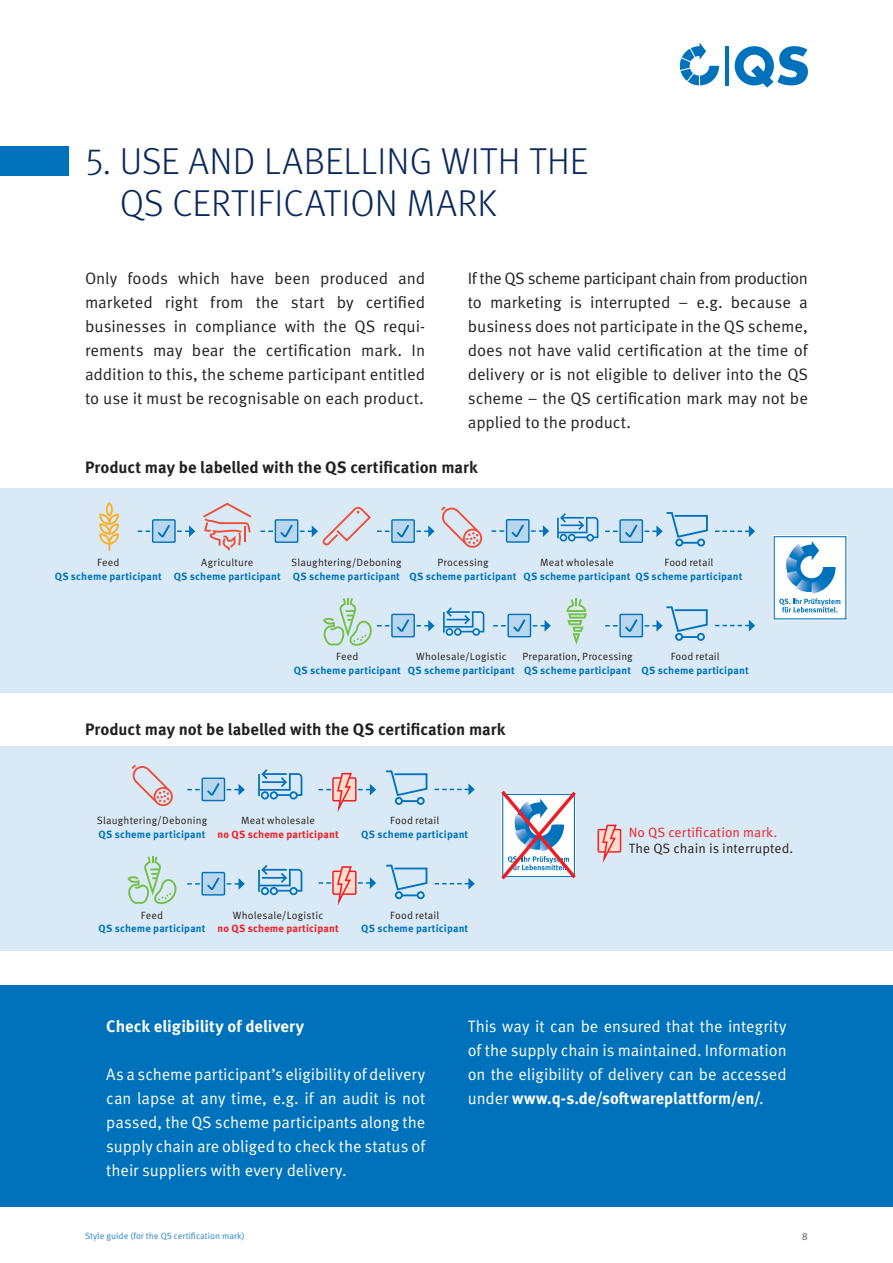
<style>
.page{position:relative;width:893px;height:1263px;background:#fff}
.page>*{position:absolute;margin:0;border:0;box-sizing:border-box;transform-origin:0 0}
.t1{font:300 37.5px/42.2px "Meta OT";letter-spacing:.005em;color:#082959}
.t2{font:16.5px/24px "Meta OT Norm";letter-spacing:-.005em;color:#231f20;text-align:justify}
.t3{font:16.5px/24px "Meta OT Norm";color:#fff;text-align:justify}
.t4{font:700 16.5px "Meta OT";letter-spacing:-.005em;color:#231f20}
.t5{font:700 16.5px "Meta OT";letter-spacing:.005em;color:#fff}
.t6{font:13.5px "Meta OT Norm";letter-spacing:.005em;color:#231f20}
.t7{font:13.5px "Meta OT Norm";letter-spacing:.01em;color:#ee1d23}
.t8{font:700 10.5px "Meta OT";letter-spacing:.015em;color:#0072bc}
.t9{font:10.5px "Meta OT Norm";letter-spacing:.015em;color:#231f20}
.t10{font:700 10.5px "Meta OT";letter-spacing:.015em;color:#ee1d23}
.t11{font:10.5px "Meta OT Norm";color:#57585a}
.t12{font:9px "Meta OT Norm";color:#2783c5}
.s1{font-family:"Meta OT Norm";font-weight:400}
</style>
<div class="page">
<div style="left:0;top:985px;width:893px;height:222px;background:#0072bc"></div>
<div style="left:0;top:146px;width:68px;height:30px;background:#0072bc"></div>
<div style="left:0;top:747px;width:893px;height:204px;background:#d9e9f6"></div>
<svg style="left:128px;top:856px;width:49px;height:48px"></svg>
<svg style="left:258px;top:865px;width:44px;height:30px"></svg>
<svg style="left:258px;top:769px;width:44px;height:30px"></svg>
<svg style="left:132px;top:765px;width:41px;height:41px"></svg>
<svg style="left:386px;top:770px;width:41px;height:35px"></svg>
<svg style="left:386px;top:865px;width:41px;height:34px"></svg>
<svg style="left:597px;top:824px;width:25px;height:39px"></svg>
<svg style="left:501px;top:790px;width:75px;height:90px;background:#c2c4d7"></svg>
<svg style="left:318px;top:772px;width:58px;height:40px"></svg>
<svg style="left:187px;top:777px;width:58px;height:25px"></svg>
<svg style="left:187px;top:871px;width:58px;height:25px"></svg>
<svg style="left:318px;top:866px;width:58px;height:40px"></svg>
<svg style="left:435px;top:783px;width:40px;height:12px"></svg>
<svg style="left:435px;top:878px;width:40px;height:11px"></svg>
<div style="left:0;top:489px;width:893px;height:204px;background:#d9e9f6"></div>
<svg style="left:773px;top:535px;width:74px;height:85px;background:#bad8ec"></svg>
<svg style="left:99px;top:502px;width:20px;height:49px"></svg>
<svg style="left:203px;top:503px;width:48px;height:47px"></svg>
<svg style="left:441px;top:506px;width:41px;height:42px"></svg>
<svg style="left:492px;top:519px;width:57px;height:24px"></svg>
<svg style="left:605px;top:512px;width:103px;height:34px"></svg>
<svg style="left:715px;top:525px;width:40px;height:12px"></svg>
<svg style="left:138px;top:519px;width:57px;height:24px"></svg>
<svg style="left:260px;top:506px;width:111px;height:39px"></svg>
<svg style="left:377px;top:519px;width:58px;height:24px"></svg>
<svg style="left:715px;top:620px;width:40px;height:11px"></svg>
<svg style="left:443px;top:607px;width:41px;height:29px"></svg>
<svg style="left:567px;top:598px;width:20px;height:47px"></svg>
<svg style="left:605px;top:606px;width:103px;height:35px"></svg>
<svg style="left:493px;top:613px;width:58px;height:25px"></svg>
<svg style="left:323px;top:598px;width:112px;height:48px"></svg>
<svg style="left:557px;top:513px;width:41px;height:28px"></svg>
<hr style="left:725px;top:46px;width:3px;height:39px;background:#0072bc">
<svg style="left:735px;top:46px;width:73px;height:42px"></svg>
<svg style="left:680px;top:43px;width:39px;height:42px"></svg>
<h1 class="t1" style="left:120px;top:141px;width:470px;text-indent:-35px">5. USE AND LABELLING WITH THE<br>QS CERTIFICATION MARK</h1>
<p class="t2" style="left:85px;top:267px;width:342px">Only foods which have been produced and marketed right from the start by certified businesses in compliance with the QS requi&shy;rements may bear the certification mark. In addition to this, the scheme participant entitled to use it must be recognisable on each product.</p>
<p class="t2" style="left:468px;top:267px;width:342px">If the QS scheme participant chain from production to marketing is interrupted – e.g. because a business does not participate in the QS scheme, does not have valid certification at the time of delivery or is not eligible to deliver into the QS scheme – the QS certification mark may not be applied to the product.</p>
<p class="t4" style="left:85px;top:458px;width:394px">Product may be labelled with the QS certification mark</p>
<p class="t9" style="left:97px;top:556px;width:24px">Feed</p>
<p class="t8" style="left:55px;top:570px;width:109px">QS scheme participant</p>
<p class="t9" style="left:201px;top:556px;width:54px">Agriculture</p>
<p class="t8" style="left:174px;top:570px;width:109px">QS scheme participant</p>
<p class="t9" style="left:291px;top:556px;width:112px">Slaughtering/Deboning</p>
<p class="t8" style="left:293px;top:570px;width:109px">QS scheme participant</p>
<p class="t9" style="left:540px;top:556px;width:75px">Meat wholesale</p>
<p class="t8" style="left:523px;top:570px;width:109px">QS scheme participant</p>
<p class="t9" style="left:664px;top:556px;width:50px">Food retail</p>
<p class="t8" style="left:635px;top:570px;width:109px">QS scheme participant</p>
<p class="t9" style="left:437px;top:556px;width:53px">Processing</p>
<p class="t8" style="left:409px;top:570px;width:109px">QS scheme participant</p>
<p class="t9" style="left:416px;top:651px;width:92px">Wholesale/Logistic</p>
<p class="t8" style="left:408px;top:664px;width:109px">QS scheme participant</p>
<p class="t9" style="left:336px;top:651px;width:24px">Feed</p>
<p class="t8" style="left:294px;top:664px;width:109px">QS scheme participant</p>
<p class="t9" style="left:523px;top:651px;width:111px">Preparation, Processing</p>
<p class="t8" style="left:524px;top:664px;width:109px">QS scheme participant</p>
<p class="t9" style="left:671px;top:651px;width:50px">Food retail</p>
<p class="t8" style="left:642px;top:664px;width:109px">QS scheme participant</p>
<p class="t4" style="left:85px;top:719px;width:422px">Product may not be labelled with the QS certification mark</p>
<p class="t9" style="left:97px;top:814px;width:112px">Slaughtering/Deboning</p>
<p class="t8" style="left:98px;top:828px;width:109px">QS scheme participant</p>
<p class="t7" style="left:629px;top:824px;width:150px">No QS certification mark.</p>
<p class="t6" style="left:629px;top:840px;width:166px">The QS chain is interrupted.</p>
<p class="t9" style="left:241px;top:815px;width:75px">Meat wholesale</p>
<p class="t10" style="left:218px;top:828px;width:123px">no QS scheme participant</p>
<p class="t9" style="left:390px;top:815px;width:50px">Food retail</p>
<p class="t8" style="left:361px;top:828px;width:109px">QS scheme participant</p>
<p class="t9" style="left:141px;top:909px;width:24px">Feed</p>
<p class="t8" style="left:99px;top:922px;width:109px">QS scheme participant</p>
<p class="t9" style="left:233px;top:909px;width:92px">Wholesale/Logistic</p>
<p class="t10" style="left:218px;top:922px;width:123px">no QS scheme participant</p>
<p class="t9" style="left:390px;top:909px;width:50px">Food retail</p>
<p class="t8" style="left:361px;top:922px;width:109px">QS scheme participant</p>
<p class="t5" style="left:106px;top:1017px;width:199px">Check eligibility of delivery</p>
<p class="t3" style="left:106px;top:1063px;width:320px">As a scheme participant’s eligibility of delivery can lapse at any time, e.g. if an audit is not passed, the QS scheme participants along the supply chain are obliged to check the status of their suppliers with every delivery.</p>
<p class="t3" style="left:468px;top:1015px;width:320px">This way it can be ensured that the integrity of the supply chain is maintained. Information on the eligibility of delivery can be accessed</p>
<p class="t5" style="left:468px;top:1089px;width:298px"><span class="s1">under</span> www.q-s.de/softwareplattform/en/<span class="s1">.</span></p>
<p class="t12" style="left:85px;top:1230px;width:161px">Style guide (for the QS certification mark)</p>
<p class="t11" style="left:802px;top:1230px;width:8px">8</p>
</div>
